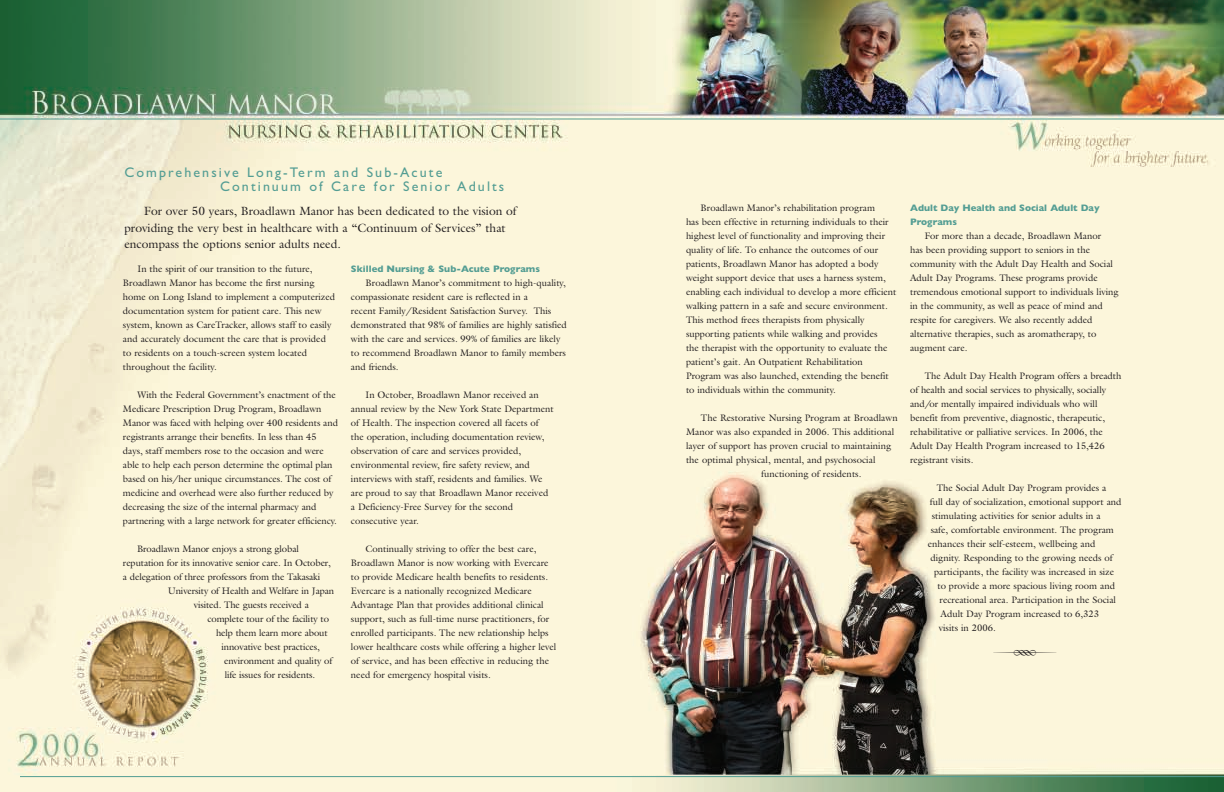
<style>
.page{position:relative;width:1224px;height:792px;background:#fff}
.page>*{position:absolute;margin:0;border:0;box-sizing:border-box;transform-origin:0 0}
.t1{font:36px "Type Embellishments One Let Plain";color:#231f20}
.t2{font:14px/14px "Gill Sans";letter-spacing:.15em;color:#539d93}
.t3{font:12px/16.5px "Galliard";color:#231f20}
.t4{font:9.5px/14px "Galliard";color:#231f20}
.t5{font:700 9.5px/14px "Gill Sans";color:#539d93}
</style>
<div class="page">
<img style="left:0;top:0;width:1224px;height:792px">
<hr style="left:20px;top:776px;width:1204px;height:1px;background:#539d93">
<hr style="left:0;top:119px;width:1224px;height:1px;background:#539d93">
<h2 class="t2" style="left:220px;top:165px;width:286px;text-indent:-96px">Comprehensive Long-Term and Sub-Acute<br>Continuum of Care for Senior Adults</h2>
<p class="t3" style="left:124px;top:203px;width:394px;text-indent:20px">For over 50 years, Broadlawn Manor has been dedicated to the vision of providing the very best in healthcare with a “Continuum of Services” that encompass the options senior adults need.</p>
<p class="t4" style="left:123px;top:262px;width:214px;text-indent:15px">In the spirit of our transition to the future, Broadlawn Manor has become the first nursing home on Long Island to implement a computerized documentation system for patient care. This new system, known as CareTracker, allows staff to easily and accurately document the care that is provided to residents on a touch-screen system located throughout the facility.</p>
<p class="t4" style="left:123px;top:388px;width:217px;text-indent:14px">With the Federal Government’s enactment of the Medicare Prescription Drug Program, Broadlawn Manor was faced with helping over 400 residents and registrants arrange their benefits. In less than 45 days, staff members rose to the occasion and were able to help each person determine the optimal plan based on his/her unique circumstances. The cost of medicine and overhead were also further reduced by decreasing the size of the internal pharmacy and partnering with a large network for greater efficiency.</p>
<p class="t4" style="left:137px;top:542px;width:163px">Broadlawn Manor enjoys a strong global</p>
<p class="t4" style="left:123px;top:556px;width:209px">reputation for its innovative senior care. In October,</p>
<p class="t4" style="left:123px;top:570px;width:199px">a delegation of three professors from the Takasaki</p>
<p class="t4" style="left:168px;top:584px;width:168px">University of Health and Welfare in Japan</p>
<p class="t4" style="left:194px;top:598px;width:117px">visited. The guests received a</p>
<p class="t4" style="left:207px;top:612px;width:123px">complete tour of the facility to</p>
<p class="t4" style="left:216px;top:626px;width:113px">help them learn more about</p>
<p class="t4" style="left:221px;top:640px;width:100px">innovative best practices,</p>
<p class="t4" style="left:224px;top:654px;width:110px">environment and quality of</p>
<p class="t4" style="left:225px;top:668px;width:92px">life issues for residents.</p>
<p class="t5" style="left:351px;top:261px;width:190px">Skilled Nursing &amp; Sub-Acute Programs</p>
<p class="t4" style="left:351px;top:275px;width:217px;text-indent:15px">Broadlawn Manor’s commitment to high-quality, compassionate resident care is reflected in a<br>recent Family/Resident Satisfaction Survey. This demonstrated that 98% of families are highly satisfied with the care and services. 99% of families are likely to recommend Broadlawn Manor to family members and friends.</p>
<p class="t4" style="left:351px;top:387px;width:204px;text-indent:15px">In October, Broadlawn Manor received an annual review by the New York State Department of Health. The inspection covered all facets of the operation, including documentation review, observation of care and services provided, environmental review, fire safety review, and interviews with staff, residents and families. We are proud to say that Broadlawn Manor received a Deficiency-Free Survey for the second consecutive year.</p>
<p class="t4" style="left:351px;top:541px;width:207px;text-indent:15px">Continually striving to offer the best care, Broadlawn Manor is now working with Evercare to provide Medicare health benefits to residents.<br>Evercare is a nationally recognized Medicare Advantage Plan that provides additional clinical support, such as full-time nurse practitioners, for enrolled participants. The new relationship helps lower healthcare costs while offering a higher level of service, and has been effective in reducing the need for emergency hospital visits.</p>
<p class="t4" style="left:686px;top:201px;width:212px;text-indent:15px">Broadlawn Manor’s rehabilitation program<br>has been effective in returning individuals to their highest level of functionality and improving their quality of life. To enhance the outcomes of our patients, Broadlawn Manor has adopted a body weight support device that uses a harness system, enabling each individual to develop a more efficient walking pattern in a safe and secure environment.<br>This method frees therapists from physically supporting patients while walking and provides<br>the therapist with the opportunity to evaluate the patient’s gait. An Outpatient Rehabilitation Program was also launched, extending the benefit to individuals within the community.</p>
<p class="t4" style="left:701px;top:411px;width:198px">The Restorative Nursing Program at Broadlawn</p>
<p class="t4" style="left:686px;top:425px;width:210px">Manor was also expanded in 2006. This additional</p>
<p class="t4" style="left:686px;top:439px;width:207px">layer of support has proven crucial to maintaining</p>
<p class="t4" style="left:686px;top:453px;width:191px">the optimal physical, mental, and psychosocial</p>
<p class="t4" style="left:761px;top:467px;width:102px">functioning of residents.</p>
<p class="t5" style="left:910px;top:201px;width:191px">Adult Day Health and Social Adult Day<br>Programs</p>
<p class="t4" style="left:910px;top:229px;width:210px;text-indent:15px">For more than a decade, Broadlawn Manor<br>has been providing support to seniors in the community with the Adult Day Health and Social Adult Day Programs. These programs provide tremendous emotional support to individuals living in the community, as well as peace of mind and respite for caregivers. We also recently added alternative therapies, such as aromatherapy, to augment care.</p>
<p class="t4" style="left:910px;top:369px;width:213px;text-indent:15px">The Adult Day Health Program offers a breadth of health and social services to physically, socially and/or mentally impaired individuals who will benefit from preventive, diagnostic, therapeutic, rehabilitative or palliative services. In 2006, the Adult Day Health Program increased to 15,426 registrant visits.</p>
<p class="t4" style="left:937px;top:481px;width:171px">The Social Adult Day Program provides a</p>
<p class="t4" style="left:930px;top:495px;width:193px">full day of socialization, emotional support and</p>
<p class="t4" style="left:932px;top:509px;width:170px">stimulating activities for senior adults in a</p>
<p class="t4" style="left:931px;top:523px;width:185px">safe, comfortable environment. The program</p>
<p class="t4" style="left:928px;top:537px;width:169px">enhances their self-esteem, wellbeing and</p>
<p class="t4" style="left:930px;top:551px;width:184px">dignity. Responding to the growing needs of</p>
<p class="t4" style="left:934px;top:565px;width:182px">participants, the facility was increased in size</p>
<p class="t4" style="left:937px;top:579px;width:179px">to provide a more spacious living room and</p>
<p class="t4" style="left:940px;top:593px;width:178px">recreational area. Participation in the Social</p>
<p class="t4" style="left:941px;top:607px;width:160px">Adult Day Program increased to 6,323</p>
<p class="t4" style="left:939px;top:621px;width:58px">visits in 2006.</p>
<h1 class="t1" style="left:992px;top:631px;width:68px">R</h1>
</div>
